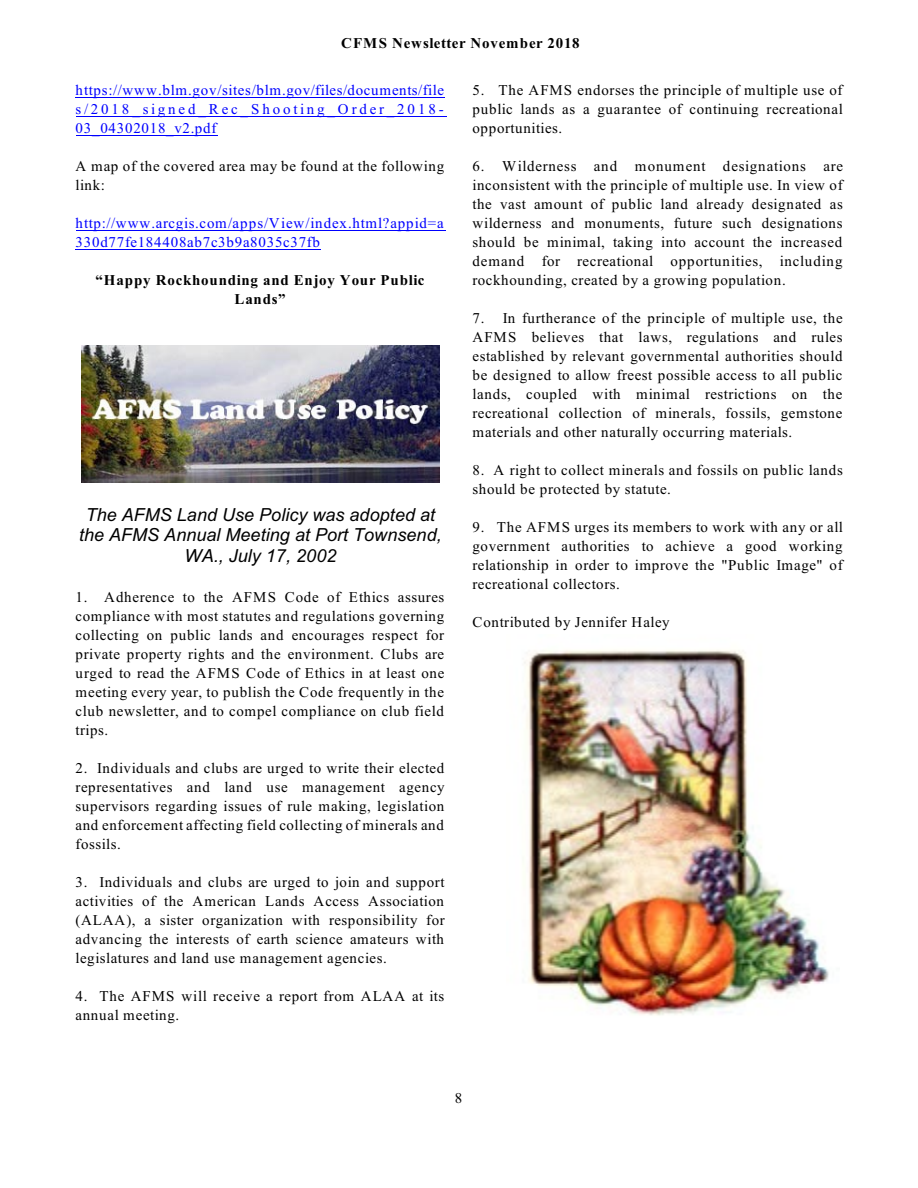
<style>
.page{position:relative;width:918px;height:1188px;background:#fff}
.page>*{position:absolute;margin:0;border:0;box-sizing:border-box;transform-origin:0 0}
.t1{font:italic 18px/20.7px "Arial";color:#000;text-align:center}
.t2{font:15px/19px "Times New Roman";letter-spacing:.04em;color:#000;text-align:justify}
.t3{font:15px/19px "Times New Roman";letter-spacing:.055em;color:#00f;text-align:justify}
.t4{font:700 15px/19px "Times New Roman";letter-spacing:.055em;color:#000;text-align:center}
</style>
<div class="page">
<hr style="left:76px;top:97px;width:369px;height:1px;background:#00f">
<hr style="left:76px;top:116px;width:371px;height:1px;background:#00f">
<hr style="left:76px;top:135px;width:141px;height:1px;background:#00f">
<hr style="left:76px;top:230px;width:370px;height:1px;background:#00f">
<hr style="left:76px;top:249px;width:245px;height:1px;background:#00f">
<img style="left:82px;top:346px;width:358px;height:137px">
<img style="left:524px;top:650px;width:305px;height:366px">
<p class="t4" style="left:341px;top:35px;width:240px">CFMS Newsletter November 2018</p>
<p class="t3" style="left:76px;top:82px;width:370px">https://www.blm.gov/sites/blm.gov/files/documents/file s/2018_signed_Rec_Shooting_Order_2018- 03_04302018_v2.pdf</p>
<p class="t2" style="left:76px;top:158px;width:370px">A map of the covered area may be found at the following link:</p>
<p class="t3" style="left:76px;top:215px;width:370px">http://www.arcgis.com/apps/View/index.html?appid=a<br>330d77fe184408ab7c3b9a8035c37fb</p>
<p class="t4" style="left:96px;top:272px;width:330px">“Happy Rockhounding and Enjoy Your Public<br>Lands”</p>
<p class="t2" style="left:472px;top:82px;width:372px">5. The AFMS endorses the principle of multiple use of public lands as a guarantee of continuing recreational opportunities.</p>
<p class="t2" style="left:472px;top:158px;width:372px">6. Wilderness and monument designations are inconsistent with the principle of multiple use. In view of the vast amount of public land already designated as wilderness and monuments, future such designations should be minimal, taking into account the increased demand for recreational opportunities, including rockhounding, created by a growing population.</p>
<p class="t2" style="left:472px;top:310px;width:372px">7. In furtherance of the principle of multiple use, the AFMS believes that laws, regulations and rules established by relevant governmental authorities should be designed to allow freest possible access to all public lands, coupled with minimal restrictions on the recreational collection of minerals, fossils, gemstone materials and other naturally occurring materials.</p>
<p class="t2" style="left:472px;top:462px;width:372px">8. A right to collect minerals and fossils on public lands should be protected by statute.</p>
<p class="t2" style="left:472px;top:519px;width:372px">9. The AFMS urges its members to work with any or all government authorities to achieve a good working relationship in order to improve the "Public Image" of recreational collectors.</p>
<p class="t2" style="left:472px;top:614px;width:199px">Contributed by Jennifer Haley</p>
<p class="t1" style="left:79px;top:506px;width:364px">The AFMS Land Use Policy was adopted at the AFMS Annual Meeting at Port Townsend,<br>WA., July 17, 2002</p>
<p class="t2" style="left:76px;top:589px;width:370px">1. Adherence to the AFMS Code of Ethics assures compliance with most statutes and regulations governing collecting on public lands and encourages respect for private property rights and the environment. Clubs are urged to read the AFMS Code of Ethics in at least one meeting every year, to publish the Code frequently in the club newsletter, and to compel compliance on club field trips.</p>
<p class="t2" style="left:76px;top:760px;width:371px">2. Individuals and clubs are urged to write their elected representatives and land use management agency supervisors regarding issues of rule making, legislation and enforcement affecting field collecting of minerals and fossils.</p>
<p class="t2" style="left:76px;top:874px;width:371px">3. Individuals and clubs are urged to join and support activities of the American Lands Access Association (ALAA), a sister organization with responsibility for advancing the interests of earth science amateurs with legislatures and land use management agencies.</p>
<p class="t2" style="left:76px;top:988px;width:370px">4. The AFMS will receive a report from ALAA at its annual meeting.</p>
<p class="t2" style="left:455px;top:1090px;width:9px">8</p>
</div>
